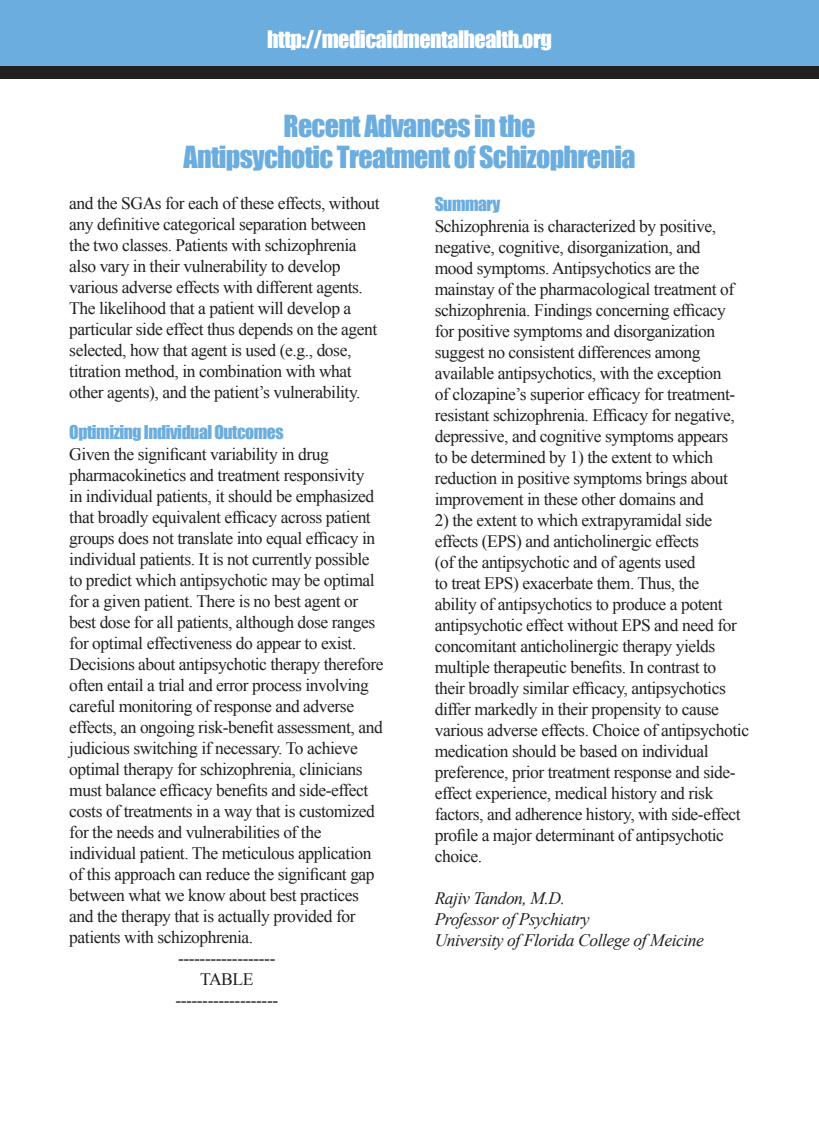
<style>
.page{position:relative;width:819px;height:1134px;background:#fff}
.page>*{position:absolute;margin:0;border:0;box-sizing:border-box;transform-origin:0 0}
.t1{font:28px "Impact";letter-spacing:-.025em;color:#6caddf}
.t2{font:22.05px "Impact";letter-spacing:-.025em;color:#fff}
.t3{font:17.5px/21px "Times New Roman";letter-spacing:-.025em;color:#231f20}
.t4{font:italic 17.5px "Times New Roman";letter-spacing:-.025em;color:#231f20}
.t5{font:17.5px "Impact";letter-spacing:-.025em;color:#6caddf}
</style>
<div class="page">
<div style="left:0;top:0;width:819px;height:68px;background:#6caddf"></div>
<div style="left:0;top:66px;width:819px;height:13px;background:#231f20"></div>
<p class="t2" style="left:267px;top:22px;width:286px">http://medicaidmentalhealth.org</p>
<p class="t1" style="left:284px;top:104px;width:253px">Recent Advances in the</p>
<p class="t1" style="left:184px;top:135px;width:453px">Antipsychotic Treatment of Schizophrenia</p>
<p class="t3" style="left:69px;top:193px;width:312px">and the SGAs for each of these effects, without any definitive categorical separation between the two classes. Patients with schizophrenia also vary in their vulnerability to develop various adverse effects with different agents.<br>The likelihood that a patient will develop a particular side effect thus depends on the agent selected, how that agent is used (e.g., dose, titration method, in combination with what other agents), and the patient’s vulnerability.</p>
<p class="t5" style="left:69px;top:418px;width:216px">Optimizing Individual Outcomes</p>
<p class="t3" style="left:69px;top:443px;width:316px">Given the significant variability in drug pharmacokinetics and treatment responsivity<br>in individual patients, it should be emphasized that broadly equivalent efficacy across patient groups does not translate into equal efficacy in individual patients. It is not currently possible to predict which antipsychotic may be optimal for a given patient. There is no best agent or best dose for all patients, although dose ranges for optimal effectiveness do appear to exist.<br>Decisions about antipsychotic therapy therefore often entail a trial and error process involving careful monitoring of response and adverse effects, an ongoing risk-benefit assessment, and judicious switching if necessary. To achieve optimal therapy for schizophrenia, clinicians must balance efficacy benefits and side-effect costs of treatments in a way that is customized for the needs and vulnerabilities of the individual patient. The meticulous application of this approach can reduce the significant gap between what we know about best practices and the therapy that is actually provided for patients with schizophrenia.</p>
<p class="t3" style="left:178px;top:947px;width:99px">------------------</p>
<p class="t3" style="left:200px;top:968px;width:55px">TABLE</p>
<p class="t3" style="left:175px;top:989px;width:104px">-------------------</p>
<p class="t5" style="left:435px;top:191px;width:67px">Summary</p>
<p class="t3" style="left:435px;top:215px;width:302px">Schizophrenia is characterized by positive, negative, cognitive, disorganization, and mood symptoms. Antipsychotics are the mainstay of the pharmacological treatment of schizophrenia. Findings concerning efficacy for positive symptoms and disorganization suggest no consistent differences among available antipsychotics, with the exception of clozapine’s superior efficacy for treatment&shy;resistant schizophrenia. Efficacy for negative, depressive, and cognitive symptoms appears to be determined by 1) the extent to which reduction in positive symptoms brings about improvement in these other domains and</p>
<p class="t3" style="left:435px;top:509px;width:316px">2) the extent to which extrapyramidal side effects (EPS) and anticholinergic effects<br>(of the antipsychotic and of agents used<br>to treat EPS) exacerbate them. Thus, the<br>ability of antipsychotics to produce a potent antipsychotic effect without EPS and need for concomitant anticholinergic therapy yields multiple therapeutic benefits. In contrast to their broadly similar efficacy, antipsychotics differ markedly in their propensity to cause various adverse effects. Choice of antipsychotic medication should be based on individual preference, prior treatment response and side&shy;effect experience, medical history and risk factors, and adherence history, with side-effect profile a major determinant of antipsychotic choice.</p>
<p class="t4" style="left:435px;top:886px;width:132px">Rajiv Tandon, M.D.</p>
<p class="t4" style="left:435px;top:907px;width:156px">Professor of Psychiatry</p>
<p class="t4" style="left:435px;top:928px;width:271px">University of Florida College of Meicine</p>
</div>
